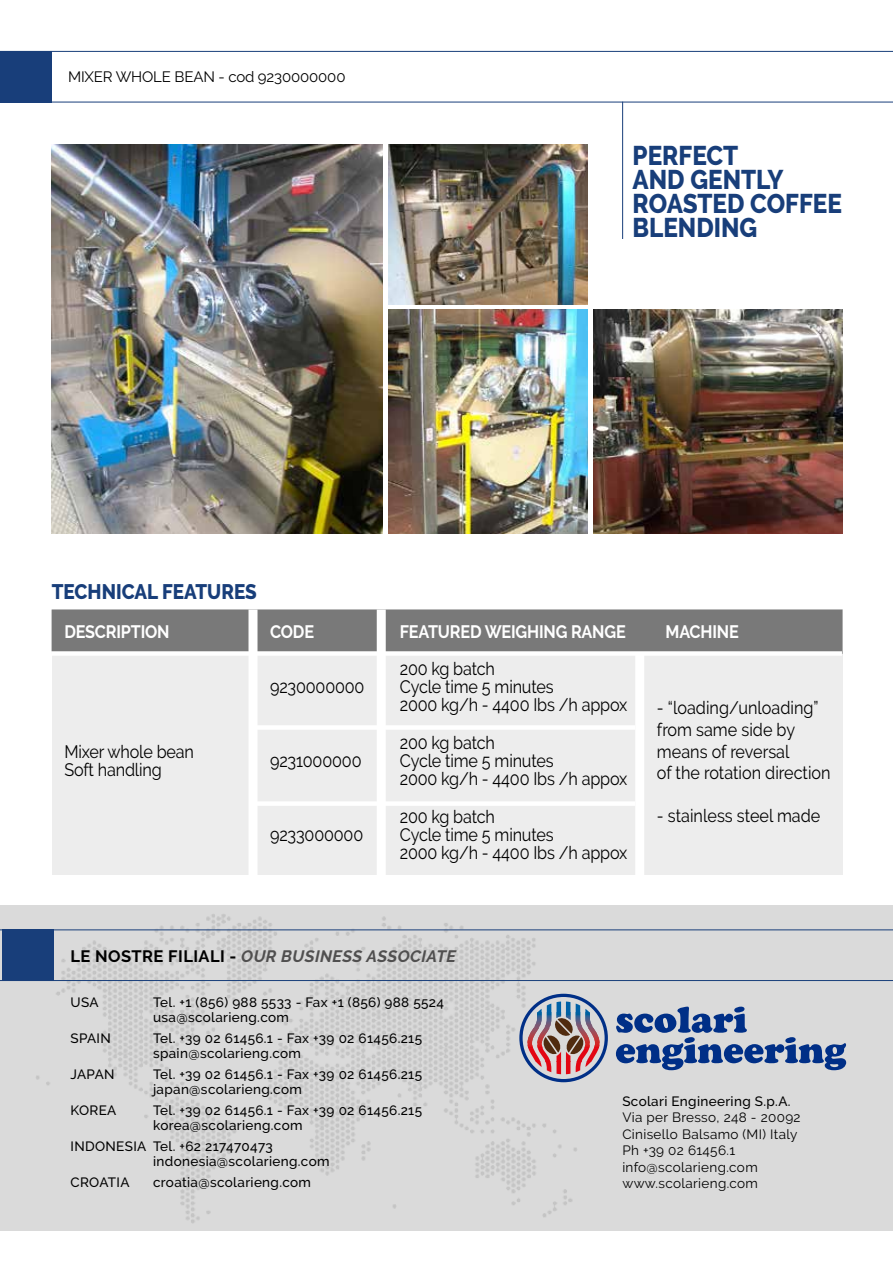
<style>
.page{position:relative;width:893px;height:1263px;background:#fff}
.page>*{position:absolute;margin:0;border:0;box-sizing:border-box;transform-origin:0 0}
.t1{font:800 27px/24px "Raleway";color:#183e7a;scale:.9 1}
.t2{font:800 21px "Raleway";color:#183e7a;scale:.9 1}
.t3{font:18px/18px "Raleway";letter-spacing:-.01em;color:#000;scale:.9 1}
.t4{font:700 18px "Raleway";letter-spacing:-.01em;color:#fff;scale:.9 1}
.t5{font:italic 700 16.5px "Raleway";letter-spacing:.025em;color:#504f4f}
.t6{font:15px "Raleway";letter-spacing:-.01em;color:#000}
.t7{font:500 13.5px/15px "Raleway";letter-spacing:.025em;color:#000}
.t8{font:13.5px/16.5px "Raleway";letter-spacing:.025em;color:#000}
.s1{font-style:normal;color:#000}
</style>
<div class="page">
<div style="left:52px;top:609px;width:791px;height:266px;background:#ededed"></div>
<hr style="left:0;top:51px;width:893px;height:1px;background:#183e7a">
<div style="left:1px;top:51px;width:51px;height:51px;background:#183e7a"></div>
<img style="left:52px;top:145px;width:331px;height:389px">
<hr style="left:0;top:102px;width:893px;height:1px;background:#183e7a">
<div style="left:52px;top:609px;width:790px;height:42px;background:#797979"></div>
<div style="left:51px;top:651px;width:791px;height:5px;background:#fff"></div>
<div style="left:253px;top:725px;width:382px;height:5px;background:#fff"></div>
<div style="left:253px;top:801px;width:382px;height:5px;background:#fff"></div>
<div style="left:248px;top:609px;width:9px;height:272px;background:#fff"></div>
<div style="left:635px;top:653px;width:9px;height:223px;background:#fff"></div>
<div style="left:377px;top:609px;width:9px;height:267px;background:#fff"></div>
<hr style="left:622px;top:102px;width:1px;height:137px;background:#183e7a">
<img style="left:388px;top:309px;width:200px;height:225px">
<img style="left:388px;top:145px;width:200px;height:160px">
<div style="left:0;top:906px;width:893px;height:325px;background:#dadada"></div>
<img style="left:36px;top:914px;width:542px;height:309px">
<hr style="left:0;top:929px;width:893px;height:1px;background:#183e7a">
<div style="left:2px;top:929px;width:52px;height:51px;background:#183e7a"></div>
<hr style="left:0;top:980px;width:893px;height:1px;background:#183e7a">
<svg style="left:616px;top:1007px;width:230px;height:63px"></svg>
<svg style="left:528px;top:1048px;width:71px;height:13px"></svg>
<svg style="left:528px;top:1061px;width:71px;height:13px"></svg>
<hr style="left:527px;top:1011px;width:72px;height:1px;background:#0061a7">
<hr style="left:527px;top:1012px;width:72px;height:1px;background:#0061a4">
<hr style="left:527px;top:1013px;width:72px;height:1px;background:#0061a0">
<hr style="left:527px;top:1014px;width:72px;height:1px;background:#00619d">
<hr style="left:527px;top:1015px;width:72px;height:1px;background:#1e6099">
<hr style="left:527px;top:1016px;width:72px;height:1px;background:#2f6096">
<hr style="left:527px;top:1017px;width:72px;height:1px;background:#3c6092">
<hr style="left:527px;top:1018px;width:72px;height:1px;background:#465f8f">
<hr style="left:527px;top:1019px;width:72px;height:1px;background:#505e8a">
<hr style="left:527px;top:1020px;width:72px;height:2px;background:#595e87">
<hr style="left:527px;top:1022px;width:72px;height:1px;background:#615d83">
<hr style="left:527px;top:1023px;width:72px;height:1px;background:#695c7e">
<hr style="left:527px;top:1024px;width:72px;height:1px;background:#705a7a">
<hr style="left:527px;top:1025px;width:72px;height:1px;background:#775976">
<hr style="left:527px;top:1026px;width:72px;height:1px;background:#7e5771">
<hr style="left:527px;top:1027px;width:72px;height:1px;background:#85566d">
<hr style="left:527px;top:1028px;width:72px;height:1px;background:#8b5469">
<hr style="left:527px;top:1029px;width:72px;height:1px;background:#915364">
<hr style="left:527px;top:1030px;width:72px;height:1px;background:#965060">
<hr style="left:527px;top:1031px;width:72px;height:1px;background:#9c4e5b">
<hr style="left:527px;top:1032px;width:72px;height:1px;background:#a14c56">
<hr style="left:527px;top:1033px;width:72px;height:1px;background:#a64952">
<hr style="left:527px;top:1034px;width:72px;height:1px;background:#ac464d">
<hr style="left:527px;top:1035px;width:72px;height:1px;background:#b14448">
<hr style="left:527px;top:1036px;width:72px;height:1px;background:#b64144">
<hr style="left:527px;top:1037px;width:72px;height:2px;background:#bb3d3f">
<hr style="left:527px;top:1039px;width:72px;height:1px;background:#c03a3a">
<hr style="left:527px;top:1040px;width:72px;height:1px;background:#c43736">
<hr style="left:527px;top:1041px;width:72px;height:1px;background:#c93331">
<hr style="left:527px;top:1042px;width:72px;height:1px;background:#cd2f2c">
<hr style="left:527px;top:1043px;width:72px;height:1px;background:#d22a28">
<hr style="left:527px;top:1044px;width:72px;height:1px;background:#d62423">
<hr style="left:527px;top:1045px;width:72px;height:1px;background:#db1e1e">
<hr style="left:527px;top:1046px;width:72px;height:1px;background:#df1519">
<hr style="left:527px;top:1047px;width:72px;height:1px;background:#e30613">
<svg style="left:539px;top:1001px;width:49px;height:5px"></svg>
<svg style="left:539px;top:1006px;width:49px;height:5px"></svg>
<div style="left:519px;top:994px;width:89px;height:88px;border:3px solid #002f87;border-radius:50%"></div>
<img style="left:593px;top:309px;width:250px;height:225px">
<p class="t6" style="left:68px;top:68px;width:279px">MIXER WHOLE BEAN - cod 9230000000</p>
<h1 class="t1" style="left:633px;top:143px;width:234px">PERFECT<br>AND GENTLY<br>ROASTED COFFEE<br>BLENDING</h1>
<h2 class="t2" style="left:52px;top:579px;width:229px">TECHNICAL FEATURES</h2>
<h3 class="t4" style="left:64px;top:621px;width:118px">DESCRIPTION</h3>
<h3 class="t4" style="left:270px;top:621px;width:50px">CODE</h3>
<h3 class="t4" style="left:400px;top:621px;width:253px">FEATURED WEIGHING RANGE</h3>
<h3 class="t4" style="left:665px;top:621px;width:83px">MACHINE</h3>
<h3 class="t3" style="left:270px;top:678px;width:107px">9230000000</h3>
<h3 class="t3" style="left:64px;top:743px;width:146px">Mixer whole bean<br>Soft handling</h3>
<h3 class="t3" style="left:270px;top:752px;width:103px">9231000000</h3>
<h3 class="t3" style="left:270px;top:826px;width:105px">9233000000</h3>
<h3 class="t3" style="left:400px;top:660px;width:254px">200 kg batch<br>Cycle time 5 minutes<br>2000 kg/h - 4400 Ibs /h appox</h3>
<h3 class="t3" style="left:400px;top:734px;width:254px">200 kg batch<br>Cycle time 5 minutes<br>2000 kg/h - 4400 Ibs /h appox</h3>
<h3 class="t3" style="left:400px;top:808px;width:254px">200 kg batch<br>Cycle time 5 minutes<br>2000 kg/h - 4400 Ibs /h appox</h3>
<h3 class="t3" style="left:657px;top:697px;width:194px;line-height:21.6px">- “loading/unloading” from same side by means of reversal<br>of the rotation direction</h3>
<h3 class="t3" style="left:657px;top:807px;width:183px">- stainless steel made</h3>
<p class="t5" style="left:71px;top:947px;width:387px"><span class="s1">LE NOSTRE FILIALI -</span> OUR BUSINESS ASSOCIATE</p>
<p class="t7" style="left:71px;top:995px;width:30px">USA</p>
<p class="t7" style="left:153px;top:995px;width:293px">Tel. +1 (856) 988 5533 - Fax +1 (856) 988 5524 usa@scolarieng.com</p>
<p class="t7" style="left:71px;top:1031px;width:42px">SPAIN</p>
<p class="t7" style="left:153px;top:1031px;width:271px">Tel. +39 02 61456.1 - Fax +39 02 61456.215 spain@scolarieng.com</p>
<p class="t7" style="left:71px;top:1067px;width:46px">JAPAN</p>
<p class="t7" style="left:153px;top:1067px;width:271px">Tel. +39 02 61456.1 - Fax +39 02 61456.215 japan@scolarieng.com</p>
<p class="t7" style="left:71px;top:1103px;width:47px">KOREA</p>
<p class="t7" style="left:153px;top:1103px;width:271px">Tel. +39 02 61456.1 - Fax +39 02 61456.215 korea@scolarieng.com</p>
<p class="t7" style="left:153px;top:1139px;width:178px;text-indent:-83px">INDONESIA Tel. +62 217470473 indonesia@scolarieng.com</p>
<p class="t7" style="left:71px;top:1175px;width:61px">CROATIA</p>
<p class="t7" style="left:153px;top:1175px;width:160px">croatia@scolarieng.com</p>
<p class="t7" style="left:622px;top:1093px;width:170px">Scolari Engineering S.p.A.</p>
<p class="t8" style="left:622px;top:1109px;width:180px">Via per Bresso, 248 - 20092<br>Cinisello Balsamo (MI) Italy<br>Ph +39 02 61456.1 info@scolarieng.com www.scolarieng.com</p>
</div>
